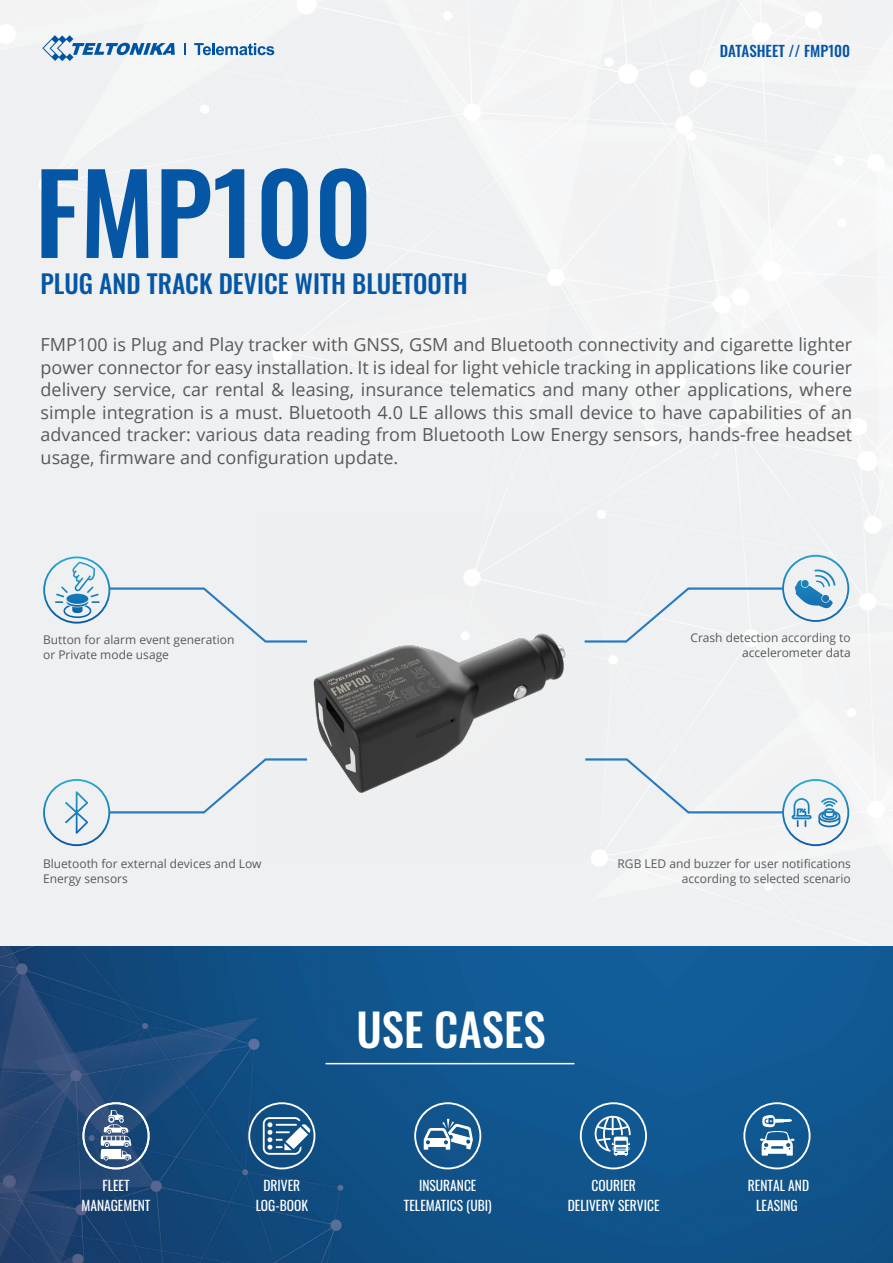
<style>
.page{position:relative;width:893px;height:1263px;background:#fff}
.page>*{position:absolute;margin:0;border:0;box-sizing:border-box;transform-origin:0 0}
.t1{font:500 109.5px "Oswald";color:#0556a5}
.t2{font:500 45px "Oswald";color:#fff}
.t3{font:500 25.5px "Oswald";color:#0556a5}
.t4{font:18px/22.5px "Open Sans";color:#58595b;text-align:justify}
.t5{font:500 15px "Oswald";color:#0556a5}
.t6{font:13.5px/19.5px "Oswald";color:#fff;text-align:center}
.t7{font:12px/15px "Open Sans";color:#58595b}
</style>
<div class="page">
<img style="left:0;top:946px;width:893px;height:317px">
<div style="left:220px;top:465px;width:428px;height:428px;background:#eff0f1;border-radius:214px"></div>
<svg style="left:602px;top:757px;width:247px;height:89px"></svg>
<svg style="left:43px;top:556px;width:214px;height:88px"></svg>
<svg style="left:602px;top:555px;width:247px;height:89px"></svg>
<svg style="left:43px;top:757px;width:214px;height:89px"></svg>
<svg style="left:82px;top:1102px;width:68px;height:67px"></svg>
<svg style="left:248px;top:1102px;width:67px;height:67px"></svg>
<svg style="left:414px;top:1102px;width:67px;height:67px"></svg>
<svg style="left:743px;top:1102px;width:67px;height:67px"></svg>
<svg style="left:580px;top:1102px;width:67px;height:67px"></svg>
<hr style="left:326px;top:1063px;width:248px;height:1px;background:#fff">
<svg style="left:184px;top:43px;width:2px;height:12px"></svg>
<svg style="left:42px;top:35px;width:133px;height:26px"></svg>
<svg style="left:194px;top:43px;width:80px;height:12px"></svg>
<img style="left:257px;top:514px;width:345px;height:345px">
<h1 class="t1" style="left:35px;top:156px;width:339px">FMP100</h1>
<h3 class="t3" style="left:40px;top:270px;width:429px">PLUG AND TRACK DEVICE WITH BLUETOOTH</h3>
<p class="t5" style="left:720px;top:43px;width:132px">DATASHEET // FMP100</p>
<p class="t4" style="left:41px;top:333px;width:813px">FMP100 is Plug and Play tracker with GNSS, GSM and Bluetooth connectivity and cigarette lighter power connector for easy installation. It is ideal for light vehicle tracking in applications like courier delivery service, car rental &amp; leasing, insurance telematics and many other applications, where simple integration is a must. Bluetooth 4.0 LE allows this small device to have capabilities of an advanced tracker: various data reading from Bluetooth Low Energy sensors, hands-free headset usage, firmware and configuration update.</p>
<p class="t7" style="left:43px;top:632px;width:193px">Button for alarm event generation or Private mode usage</p>
<p class="t7" style="left:43px;top:856px;width:220px">Bluetooth for external devices and Low<br>Energy sensors</p>
<p class="t7" style="left:690px;top:630px;width:162px;text-align:right">Crash detection according to accelerometer data</p>
<h2 class="t2" style="left:356px;top:1006px;width:191px">USE CASES</h2>
<p class="t7" style="left:618px;top:856px;width:235px;text-align:right">RGB LED and buzzer for user notifications according to selected scenario</p>
<p class="t6" style="left:81px;top:1175px;width:71px">FLEET<br>MANAGEMENT</p>
<p class="t6" style="left:256px;top:1175px;width:54px">DRIVER<br>LOG-BOOK</p>
<p class="t6" style="left:404px;top:1175px;width:89px">INSURANCE<br>TELEMATICS (UBI)</p>
<p class="t6" style="left:748px;top:1175px;width:63px">RENTAL AND<br>LEASING</p>
<p class="t6" style="left:568px;top:1175px;width:93px">COURIER<br>DELIVERY SERVICE</p>
</div>
